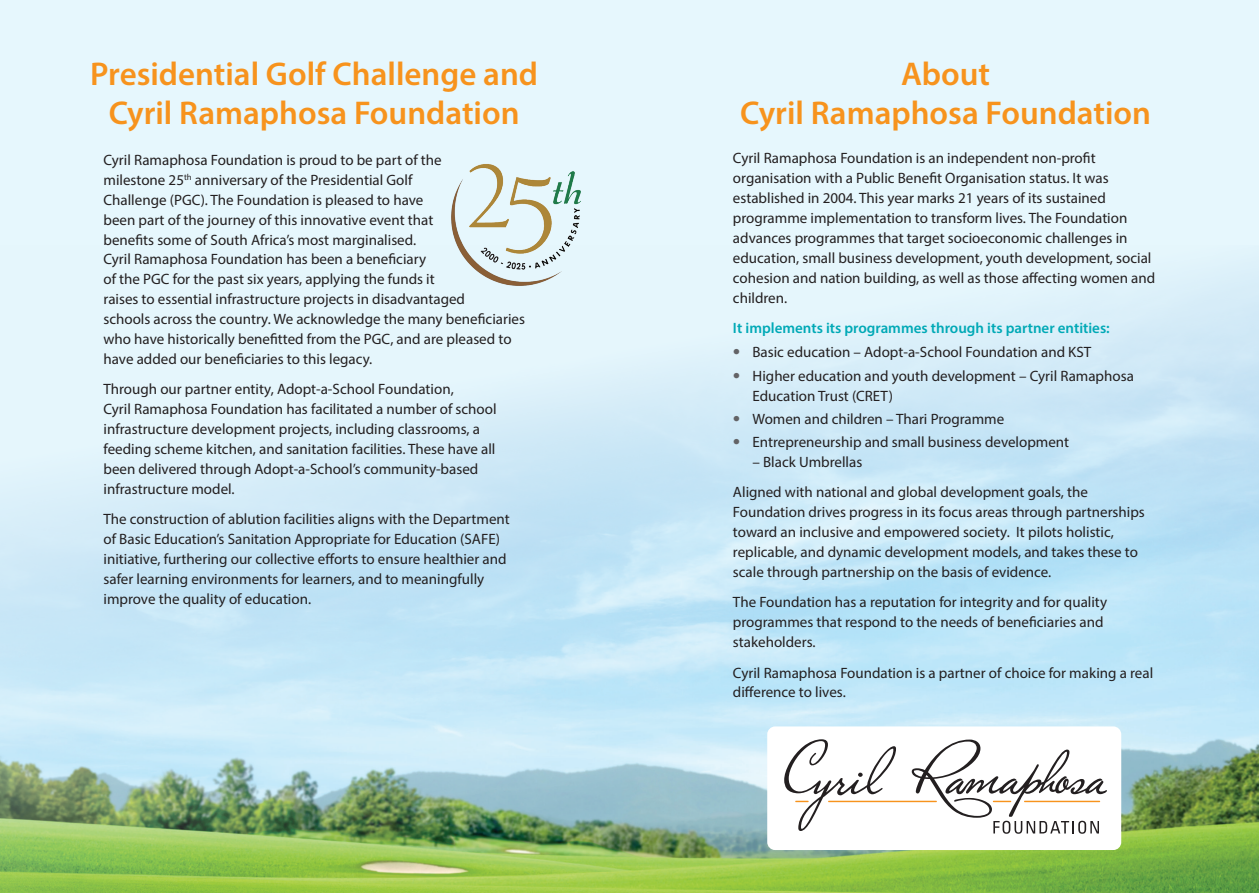
<style>
.page{position:relative;width:1259px;height:893px;background:#e6f7fd}
.page>*{position:absolute;margin:0;border:0;box-sizing:border-box;transform-origin:0 0}
.t1{font:600 33px/39px "Myriad Pro";color:#f7931d;text-align:center}
.t2{font:15px/19.8px "Myriad Pro";color:#231f20}
.t3{font:600 15px "Myriad Pro";color:#00a9b6}
.s1{font-family:"Univers LT Std";font-weight:100;font-stretch:ultra-condensed;color:#636366}
</style>
<div class="page">
<img style="left:0;top:271px;width:1259px;height:622px">
<img style="left:445px;top:143px;width:149px;height:149px;border-radius:74px">
<div style="left:767px;top:726px;width:354px;height:124px;background:#fff;border-radius:8px"></div>
<svg style="left:784px;top:739px;width:112px;height:92px"></svg>
<svg style="left:911px;top:740px;width:196px;height:94px"></svg>
<hr style="left:1024px;top:801px;width:76px;height:1px;background:#f7931d">
<hr style="left:828px;top:801px;width:109px;height:1px;background:#f7931d">
<h1 class="t1" style="left:90px;top:54px;width:449px">Presidential Golf Challenge and<br>Cyril Ramaphosa Foundation</h1>
<p class="t2" style="left:103px;top:150px;width:423px">Cyril Ramaphosa Foundation is proud to be part of the<br>milestone 25<sup>th</sup> anniversary of the Presidential Golf<br>Challenge (PGC). The Foundation is pleased to have<br>been part of the journey of this innovative event that<br>benefits some of South Africa’s most marginalised.<br>Cyril Ramaphosa Foundation has been a beneficiary<br>of the PGC for the past six years, applying the funds it<br>raises to essential infrastructure projects in disadvantaged<br>schools across the country. We acknowledge the many beneficiaries who have historically benefitted from the PGC, and are pleased to have added our beneficiaries to this legacy.</p>
<p class="t2" style="left:103px;top:379px;width:394px">Through our partner entity, Adopt-a-School Foundation,<br>Cyril Ramaphosa Foundation has facilitated a number of school infrastructure development projects, including classrooms, a feeding scheme kitchen, and sanitation facilities. These have all been delivered through Adopt-a-School’s community-based infrastructure model.</p>
<p class="t2" style="left:103px;top:509px;width:408px">The construction of ablution facilities aligns with the Department of Basic Education’s Sanitation Appropriate for Education (SAFE) initiative, furthering our collective efforts to ensure healthier and safer learning environments for learners, and to meaningfully improve the quality of education.</p>
<h1 class="t1" style="left:740px;top:54px;width:412px">About<br>Cyril Ramaphosa Foundation</h1>
<p class="t2" style="left:733px;top:148px;width:424px">Cyril Ramaphosa Foundation is an independent non-profit organisation with a Public Benefit Organisation status. It was established in 2004. This year marks 21 years of its sustained programme implementation to transform lives. The Foundation advances programmes that target socioeconomic challenges in education, small business development, youth development, social cohesion and nation building, as well as those affecting women and children.</p>
<p class="t3" style="left:733px;top:318px;width:378px">It implements its programmes through its partner entities:</p>
<p class="t2" style="left:733px;top:342px;width:360px"><span class="s1">•</span> Basic education – Adopt-a-School Foundation and KST</p>
<p class="t2" style="left:752px;top:366px;width:383px;text-indent:-20px"><span class="s1">•</span> Higher education and youth development – Cyril Ramaphosa<br>Education Trust (CRET)</p>
<p class="t2" style="left:733px;top:409px;width:273px"><span class="s1">•</span> Women and children – Thari Programme</p>
<p class="t2" style="left:733px;top:432px;width:338px"><span class="s1">•</span> Entrepreneurship and small business development</p>
<p class="t2" style="left:733px;top:446px;width:356px;line-height:30.5px;text-indent:20px">– Black Umbrellas<br>Aligned with national and global development goals, the</p>
<p class="t2" style="left:733px;top:502px;width:413px">Foundation drives progress in its focus areas through partnerships toward an inclusive and empowered society. It pilots holistic, replicable, and dynamic development models, and takes these to scale through partnership on the basis of evidence.</p>
<p class="t2" style="left:733px;top:592px;width:376px">The Foundation has a reputation for integrity and for quality programmes that respond to the needs of beneficiaries and stakeholders.</p>
<p class="t2" style="left:733px;top:662px;width:422px">Cyril Ramaphosa Foundation is a partner of choice for making a real difference to lives.</p>
</div>
